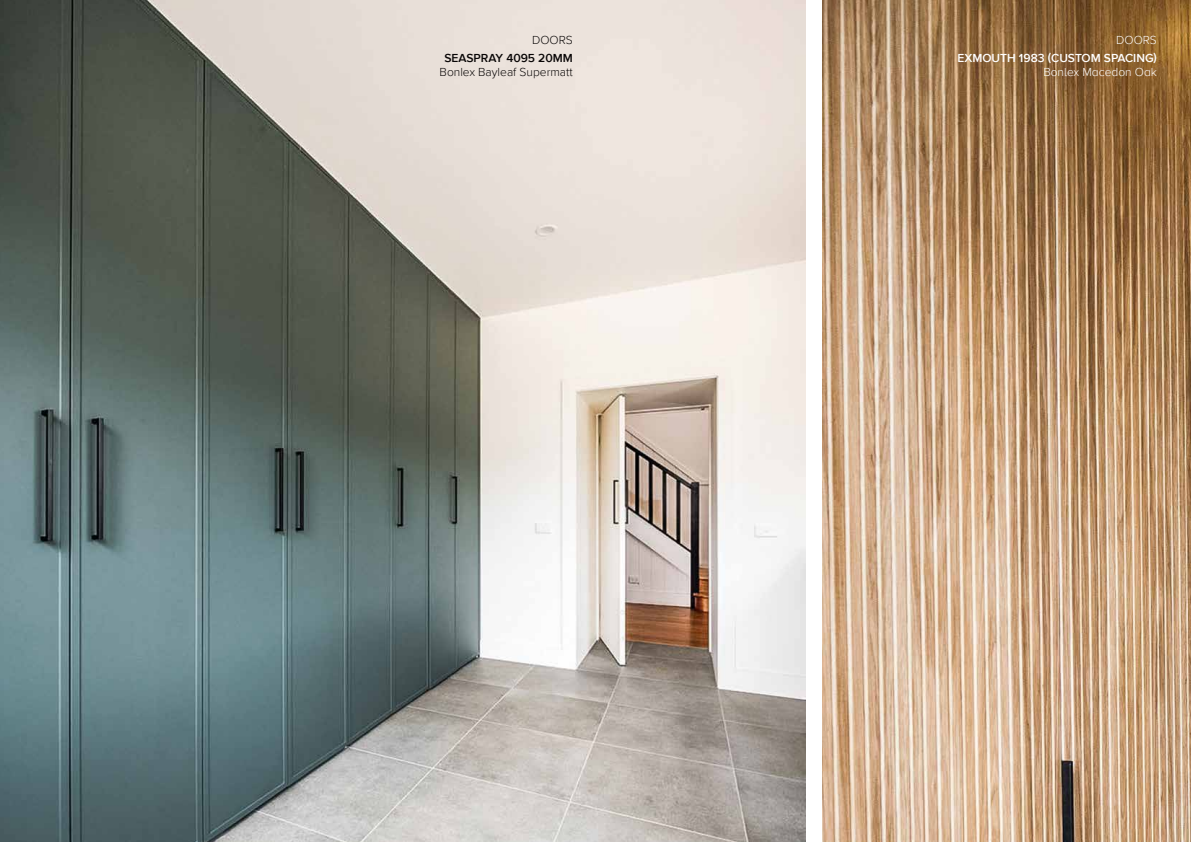
<style>
.page{position:relative;width:1191px;height:842px;background:#fff}
.page>*{position:absolute;margin:0;border:0;box-sizing:border-box;transform-origin:0 0}
.t1{font:300 12px "Proxima Nova";color:#090606}
.t2{font:600 12px "Proxima Nova";color:#fff}
.t3{font:300 12px "Proxima Nova";color:#fff}
.t4{font:600 12px "Proxima Nova";color:#090606}
</style>
<div class="page">
<img style="left:0;top:0;width:805px;height:842px">
<img style="left:822px;top:0;width:369px;height:842px">
<p class="t1" style="left:532px;top:31px;width:42px">DOORS</p>
<p class="t4" style="left:444px;top:49px;width:130px">SEASPRAY 4095 20MM</p>
<p class="t1" style="left:439px;top:63px;width:135px">Bonlex Bayleaf Supermatt</p>
<p class="t3" style="left:1116px;top:31px;width:42px">DOORS</p>
<p class="t2" style="left:957px;top:49px;width:201px">EXMOUTH 1983 (CUSTOM SPACING)</p>
<p class="t3" style="left:1043px;top:63px;width:115px">Bonlex Macedon Oak</p>
</div>
